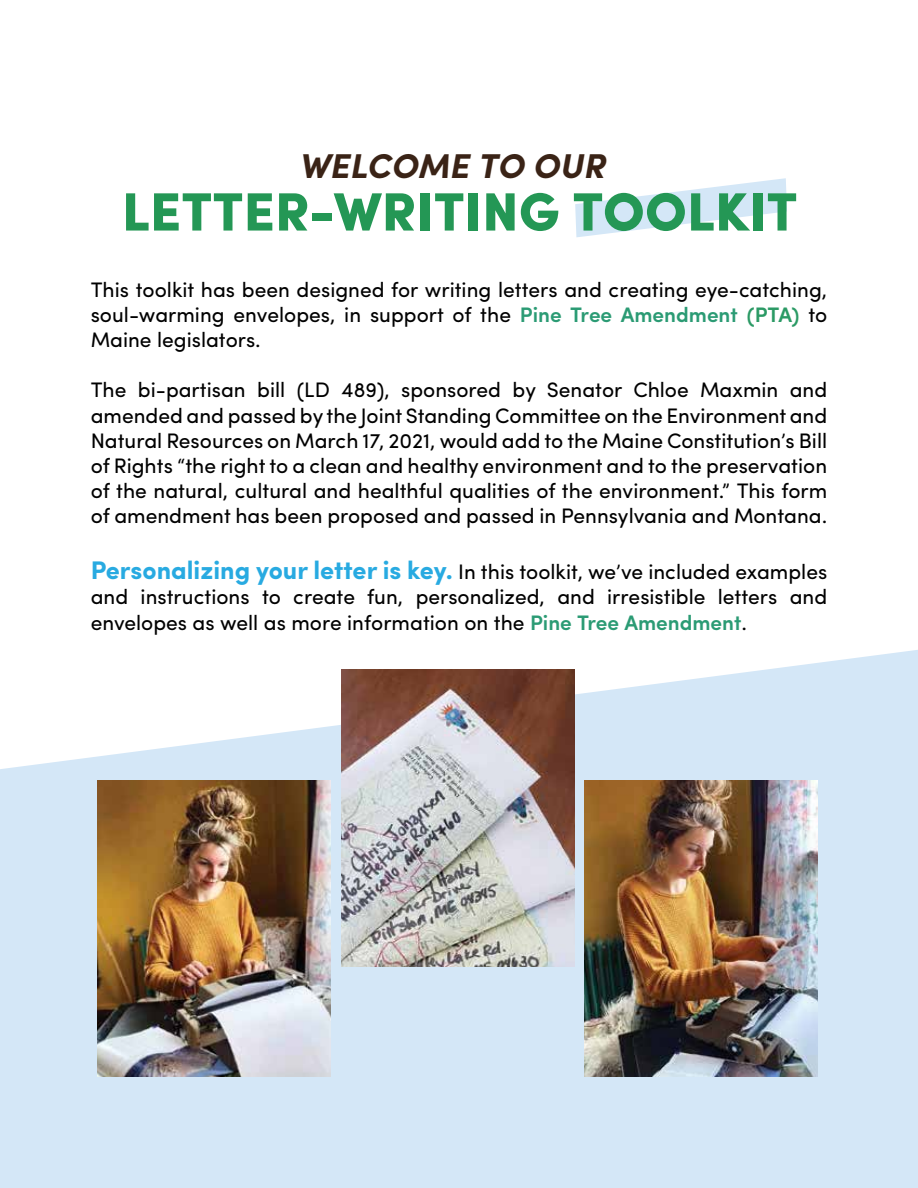
<style>
.page{position:relative;width:918px;height:1188px;background:#fff}
.page>*{position:absolute;margin:0;border:0;box-sizing:border-box;transform-origin:0 0}
.t1{font:900 54px "Sofia Pro";color:#249755}
.t2{font:italic 700 34.5px "Sofia Pro";color:#3a2316}
.t3{font:21px/25.2px "Sofia Pro";color:#000;text-align:justify}
.s1{font-weight:600;color:#2b9b74}
.s2{font-weight:600;color:#2b9a65}
.s3{font-weight:700;font-size:25.5px;color:#28aae1}
</style>
<div class="page">
<svg style="left:0;top:650px;width:918px;height:538px;fill:#d4e7f7"></svg>
<svg style="left:575px;top:178px;width:212px;height:59px"></svg>
<img style="left:97px;top:780px;width:233px;height:297px">
<img style="left:584px;top:780px;width:233px;height:297px">
<img style="left:342px;top:670px;width:233px;height:296px">
<h2 class="t2" style="left:299px;top:139px;width:308px">WELCOME TO OUR</h2>
<h1 class="t1" style="left:122px;top:169px;width:677px">LETTER-WRITING TOOLKIT</h1>
<p class="t3" style="left:91px;top:275px;width:738px">This toolkit has been designed for writing letters and creating eye-catching, soul-warming envelopes, in support of the <span class="s1">Pine Tree Amendment</span> <span class="s2">(PTA)</span> to Maine legislators.</p>
<p class="t3" style="left:91px;top:376px;width:738px">The bi-partisan bill (LD 489), sponsored by Senator Chloe Maxmin and amended and passed by the Joint Standing Committee on the Environment and Natural Resources on March 17, 2021, would add to the Maine Constitution’s Bill of Rights “the right to a clean and healthy environment and to the preservation of the natural, cultural and healthful qualities of the environment.” This form of amendment has been proposed and passed in Pennsylvania and Montana.</p>
<p class="t3" style="left:91px;top:558px;width:738px"><span class="s3">Personalizing your letter is key.</span> In this toolkit, we’ve included examples and instructions to create fun, personalized, and irresistible letters and envelopes as well as more information on the <span class="s1">Pine Tree Amendment</span>.</p>
</div>
